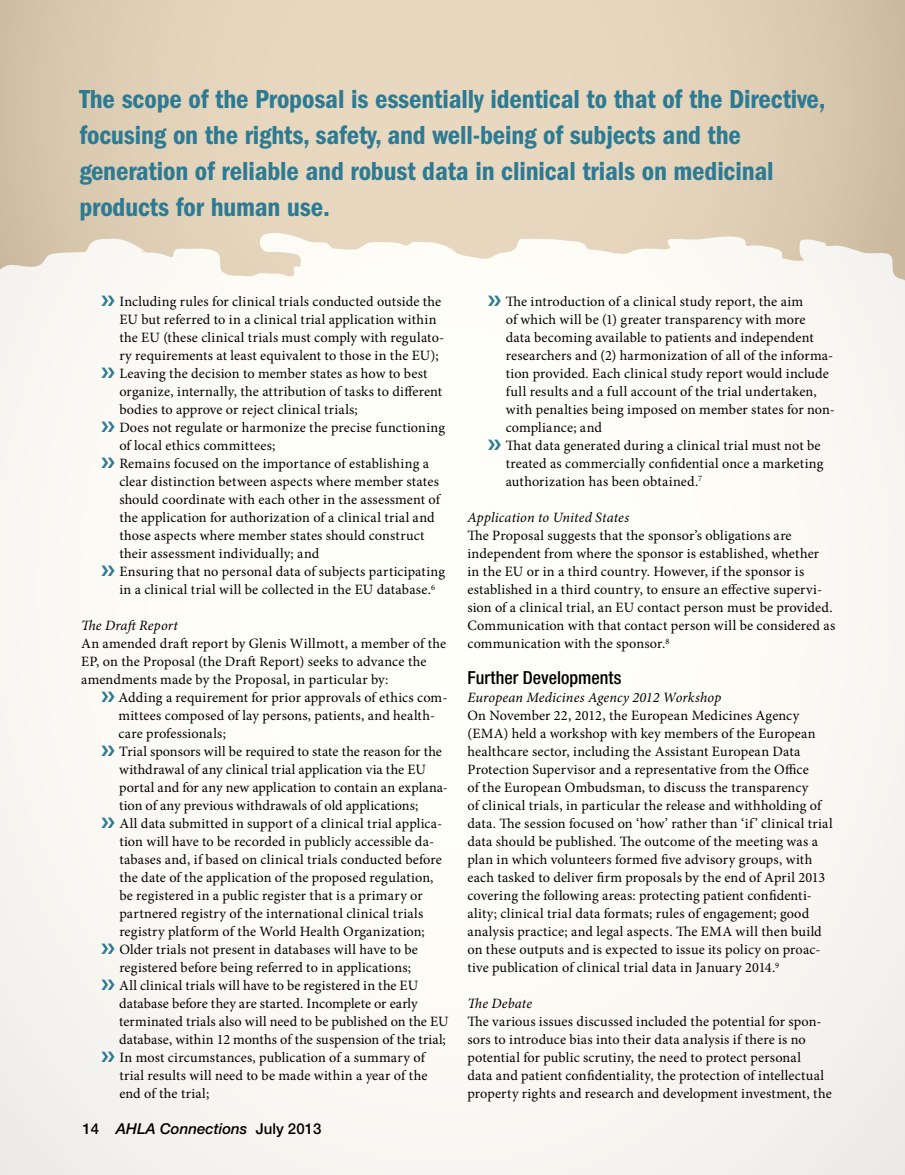
<style>
.page{position:relative;width:905px;height:1175px;background:#fff}
.page>*{position:absolute;margin:0;border:0;box-sizing:border-box;transform-origin:0 0}
.t1{font:27px/36px "ITC Franklin Gothic Std Dm Cd";letter-spacing:-.005em;color:#2d7a93}
.t2{font:500 condensed 18px "Helvetica Neue LT Std";color:#000}
.t3{font:italic 500 15px "Helvetica Neue LT Std";color:#000}
.t4{font:14.25px/18px "Minion Pro";letter-spacing:.01em;color:#000}
.t5{font:14.25px "Minion Pro";letter-spacing:-.01em;color:#000}
.t6{font:italic 14.25px "Minion Pro";letter-spacing:.01em;color:#000}
.s1{color:#2d7a93}
.s2{font-style:normal}
.s3{font-style:italic}
</style>
<div class="page">
<div style="left:0;top:0;width:904px;height:1174px;background:#fcfaf5"></div>
<svg style="left:0;top:0;width:904px;height:280px;background:#e3d4bd"></svg>
<p class="t1" style="left:79px;top:81px;width:748px">The scope of the Proposal is essentially identical to that of the Directive, focusing on the rights, safety, and well-being of subjects and the generation of reliable and robust data in clinical trials on medicinal products for human use.</p>
<p class="t4" style="left:101px;top:293px;width:341px"><span class="s1">❯❯</span> Including rules for clinical trials conducted outside the</p>
<p class="t4" style="left:119px;top:311px;width:319px">EU but referred to in a clinical trial application within</p>
<p class="t4" style="left:119px;top:329px;width:326px">the EU (these clinical trials must comply with regulato-</p>
<p class="t4" style="left:119px;top:347px;width:321px">ry requirements at least equivalent to those in the EU);</p>
<p class="t4" style="left:101px;top:365px;width:328px"><span class="s1">❯❯</span> Leaving the decision to member states as how to best</p>
<p class="t4" style="left:119px;top:383px;width:324px">organize, internally, the attribution of tasks to different</p>
<p class="t4" style="left:119px;top:401px;width:240px">bodies to approve or reject clinical trials;</p>
<p class="t4" style="left:101px;top:419px;width:345px"><span class="s1">❯❯</span> Does not regulate or harmonize the precise functioning</p>
<p class="t4" style="left:119px;top:437px;width:157px">of local ethics committees;</p>
<p class="t4" style="left:101px;top:455px;width:329px"><span class="s1">❯❯</span> Remains focused on the importance of establishing a</p>
<p class="t4" style="left:119px;top:473px;width:321px">clear distinction between aspects where member states</p>
<p class="t4" style="left:119px;top:491px;width:322px">should coordinate with each other in the assessment of</p>
<p class="t4" style="left:119px;top:509px;width:317px">the application for authorization of a clinical trial and</p>
<p class="t4" style="left:119px;top:527px;width:307px">those aspects where member states should construct</p>
<p class="t4" style="left:119px;top:545px;width:201px">their assessment individually; and</p>
<p class="t4" style="left:101px;top:563px;width:345px"><span class="s1">❯❯</span> Ensuring that no personal data of subjects participating</p>
<p class="t4" style="left:119px;top:581px;width:317px">in a clinical trial will be collected in the EU database.<sup>6</sup></p>
<p class="t6" style="left:81px;top:616px;width:98px">The Draft Report</p>
<p class="t4" style="left:81px;top:635px;width:367px">An amended draft report by Glenis Willmott, a member of the</p>
<p class="t4" style="left:81px;top:653px;width:347px">EP, on the Proposal (the Draft Report) seeks to advance the</p>
<p class="t4" style="left:81px;top:671px;width:309px">amendments made by the Proposal, in particular by:</p>
<p class="t4" style="left:101px;top:689px;width:347px"><span class="s1">❯❯</span> Adding a requirement for prior approvals of ethics com-</p>
<p class="t4" style="left:118px;top:707px;width:318px">mittees composed of lay persons, patients, and health-</p>
<p class="t4" style="left:118px;top:725px;width:109px">care professionals;</p>
<p class="t4" style="left:101px;top:743px;width:342px"><span class="s1">❯❯</span> Trial sponsors will be required to state the reason for the</p>
<p class="t4" style="left:119px;top:761px;width:308px">withdrawal of any clinical trial application via the EU</p>
<p class="t4" style="left:119px;top:779px;width:330px">portal and for any new application to contain an explana-</p>
<p class="t5" style="left:119px;top:796px;width:300px">tion of any previous withdrawals of old applications;</p>
<p class="t4" style="left:101px;top:815px;width:342px"><span class="s1">❯❯</span> All data submitted in support of a clinical trial applica-</p>
<p class="t4" style="left:119px;top:833px;width:316px">tion will have to be recorded in publicly accessible da-</p>
<p class="t4" style="left:119px;top:851px;width:324px">tabases and, if based on clinical trials conducted before</p>
<p class="t4" style="left:119px;top:869px;width:315px">the date of the application of the proposed regulation,</p>
<p class="t4" style="left:119px;top:887px;width:305px">be registered in a public register that is a primary or</p>
<p class="t4" style="left:119px;top:905px;width:305px">partnered registry of the international clinical trials</p>
<p class="t4" style="left:119px;top:923px;width:307px">registry platform of the World Health Organization;</p>
<p class="t4" style="left:101px;top:941px;width:318px"><span class="s1">❯❯</span> Older trials not present in databases will have to be</p>
<p class="t4" style="left:119px;top:959px;width:293px">registered before being referred to in applications;</p>
<p class="t4" style="left:101px;top:977px;width:318px"><span class="s1">❯❯</span> All clinical trials will have to be registered in the EU</p>
<p class="t4" style="left:119px;top:995px;width:300px">database before they are started. Incomplete or early</p>
<p class="t4" style="left:119px;top:1013px;width:331px">terminated trials also will need to be published on the EU</p>
<p class="t4" style="left:119px;top:1031px;width:328px">database, within 12 months of the suspension of the trial;</p>
<p class="t4" style="left:101px;top:1049px;width:325px"><span class="s1">❯❯</span> In most circumstances, publication of a summary of</p>
<p class="t4" style="left:119px;top:1067px;width:309px">trial results will need to be made within a year of the</p>
<p class="t4" style="left:119px;top:1085px;width:91px">end of the trial;</p>
<p class="t3" style="left:82px;top:1120px;width:240px"><span class="s2">14</span> AHLA Connections <span class="s2">July 2013</span></p>
<p class="t4" style="left:487px;top:293px;width:317px"><span class="s1">❯❯</span> The introduction of a clinical study report, the aim</p>
<p class="t4" style="left:505px;top:311px;width:301px">of which will be (1) greater transparency with more</p>
<p class="t4" style="left:505px;top:329px;width:309px">data becoming available to patients and independent</p>
<p class="t4" style="left:505px;top:347px;width:329px">researchers and (2) harmonization of all of the informa-</p>
<p class="t4" style="left:505px;top:365px;width:325px">tion provided. Each clinical study report would include</p>
<p class="t4" style="left:505px;top:383px;width:312px">full results and a full account of the trial undertaken,</p>
<p class="t4" style="left:505px;top:401px;width:331px">with penalties being imposed on member states for non-</p>
<p class="t4" style="left:505px;top:419px;width:98px">compliance; and</p>
<p class="t4" style="left:487px;top:437px;width:334px"><span class="s1">❯❯</span> That data generated during a clinical trial must not be</p>
<p class="t4" style="left:505px;top:455px;width:319px">treated as commercially confidential once a marketing</p>
<p class="t4" style="left:505px;top:473px;width:198px">authorization has been obtained.<sup>7</sup></p>
<p class="t4" style="left:467px;top:509px;width:369px"><span class="s3">Application to United States<br></span>The Proposal suggests that the sponsor’s obligations are independent from where the sponsor is established, whether<br>in the EU or in a third country. However, if the sponsor is established in a third country, to ensure an effective supervi&shy;sion of a clinical trial, an EU contact person must be provided.<br>Communication with that contact person will be considered as communication with the sponsor.<sup>8</sup></p>
<p class="t2" style="left:467px;top:667px;width:155px">Further Developments</p>
<p class="t4" style="left:467px;top:689px;width:367px"><span class="s3">European Medicines Agency 2012 Workshop<br></span>On November 22, 2012, the European Medicines Agency (EMA) held a workshop with key members of the European healthcare sector, including the Assistant European Data Protection Supervisor and a representative from the Office<br>of the European Ombudsman, to discuss the transparency<br>of clinical trials, in particular the release and withholding of data. The session focused on ‘how’ rather than ‘if’ clinical trial data should be published. The outcome of the meeting was a plan in which volunteers formed five advisory groups, with each tasked to deliver firm proposals by the end of April 2013 covering the following areas: protecting patient confidenti&shy;ality; clinical trial data formats; rules of engagement; good analysis practice; and legal aspects. The EMA will then build on these outputs and is expected to issue its policy on proac&shy;tive publication of clinical trial data in January 2014.<sup>9</sup></p>
<p class="t4" style="left:467px;top:995px;width:366px"><span class="s3">The Debate<br></span>The various issues discussed included the potential for spon&shy;sors to introduce bias into their data analysis if there is no potential for public scrutiny, the need to protect personal<br>data and patient confidentiality, the protection of intellectual property rights and research and development investment, the</p>
</div>
